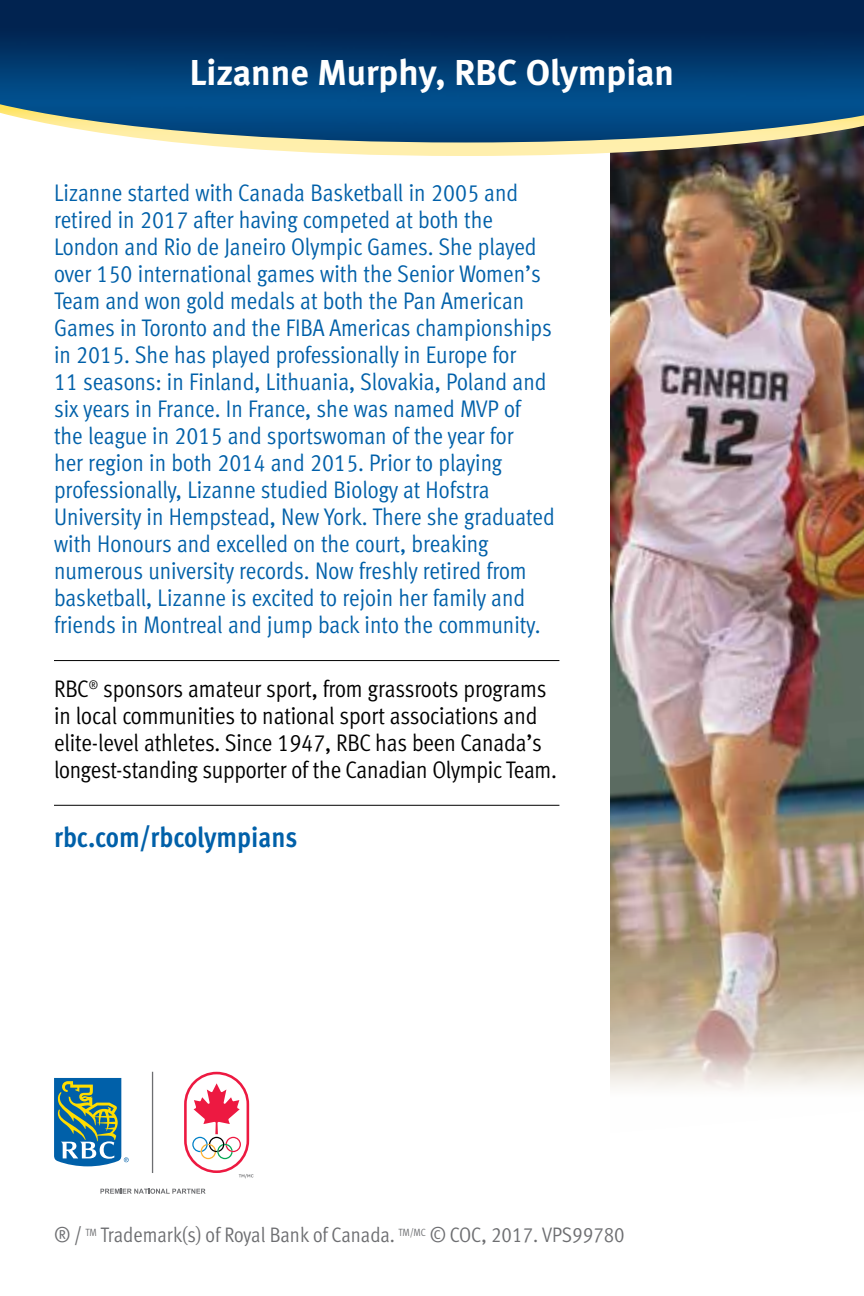
<style>
.page{position:relative;width:864px;height:1296px;background:#fff}
.page>*{position:absolute;margin:0;border:0;box-sizing:border-box;transform-origin:0 0}
.t1{font:36px "Meta Bold LF";color:#fff}
.t2{font:28.5px "Meta Cond Bold LF";color:#0060a9}
.t3{font:24px/27px "Meta Cond Normal LF";color:#0060a9}
.t4{font:24px/27px "Meta Cond Normal LF";letter-spacing:-.01em;color:#000}
.t5{font:21px "Meta Cond Normal LF";color:#6d6e71}
</style>
<div class="page">
<img style="left:611px;top:156px;width:253px;height:934px">
<hr style="left:152px;top:1072px;width:1px;height:101px;background:#6d6e71">
<svg style="left:100px;top:1189px;width:106px;height:5px"></svg>
<svg style="left:54px;top:1078px;width:75px;height:88px"></svg>
<svg style="left:184px;top:1072px;width:70px;height:106px"></svg>
<svg style="left:173px;top:142px;width:691px;height:14px"></svg>
<img style="left:0;top:0;width:864px;height:142px">
<hr style="left:54px;top:660px;width:505px;height:1px;background:#000">
<hr style="left:54px;top:805px;width:505px;height:1px;background:#000">
<h1 class="t1" style="left:190px;top:51px;width:486px">Lizanne Murphy, RBC Olympian</h1>
<p class="t3" style="left:54px;top:179px;width:502px">Lizanne started with Canada Basketball in 2005 and retired in 2017 after having competed at both the London and Rio de Janeiro Olympic Games. She played over 150 international games with the Senior Women’s Team and won gold medals at both the Pan American Games in Toronto and the FIBA Americas championships in 2015. She has played professionally in Europe for<br>11 seasons: in Finland, Lithuania, Slovakia, Poland and six years in France. In France, she was named MVP of the league in 2015 and sportswoman of the year for<br>her region in both 2014 and 2015. Prior to playing professionally, Lizanne studied Biology at Hofstra University in Hempstead, New York. There she graduated with Honours and excelled on the court, breaking numerous university records. Now freshly retired from basketball, Lizanne is excited to rejoin her family and friends in Montreal and jump back into the community.</p>
<p class="t4" style="left:54px;top:675px;width:505px">RBC<sup>®</sup> sponsors amateur sport, from grassroots programs in local communities to national sport associations and elite-level athletes. Since 1947, RBC has been Canada’s longest-standing supporter of the Canadian Olympic Team.</p>
<p class="t2" style="left:54px;top:821px;width:245px">rbc.com/rbcolympians</p>
<p class="t5" style="left:54px;top:1223px;width:572px">® / <sup>TM</sup> Trademark(s) of Royal Bank of Canada. <sup>TM/MC</sup> © COC, 2017. VPS99780</p>
</div>
